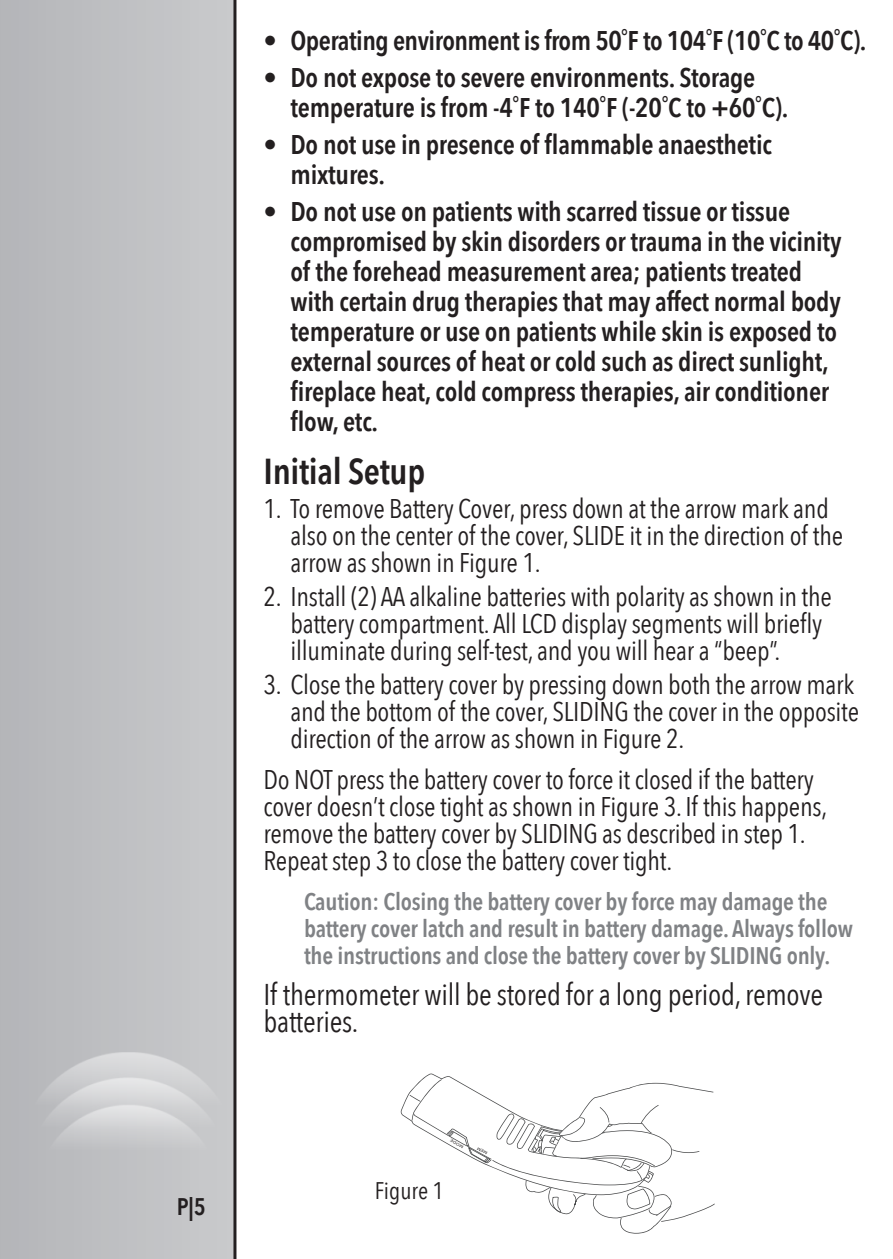
<style>
.page{position:relative;width:893px;height:1259px;background:#fff}
.page>*{position:absolute;margin:0;border:0;box-sizing:border-box;transform-origin:0 0}
.t1{font:600 36px "Avenir Next Condensed";letter-spacing:-.01em;color:#231f20}
.t2{font:30px/27px "Avenir Next Condensed";letter-spacing:-.01em;color:#231f20}
.t3{font:27px/27px "Avenir Next Condensed";letter-spacing:-.01em;color:#231f20}
.t4{font:600 27px/30px "Avenir Next Condensed";letter-spacing:-.01em;color:#231f20}
.t5{font:600 24px/27px "Avenir Next Condensed";letter-spacing:-.01em;color:#808285}
.t6{font:24px "Avenir Next Condensed";color:#231f20}
.t7{font:600 24px "Avenir Next Condensed";color:#231f20}
.t8{font:3.9px "Arial";color:#231f20;scale:1.2 1}
</style>
<div class="page">
<div style="left:0;top:0;width:235px;height:1259px;background:#bebfc1"></div>
<hr style="left:233px;top:0;width:3px;height:1259px;background:#231f20">
<img style="left:55px;top:1041px;width:182px;height:191px">
<svg style="left:400px;top:1073px;width:315px;height:160px"></svg>
<p class="t7" style="left:177px;top:1186px;width:31px">P|5</p>
<p class="t4" style="left:264px;top:24px;width:604px">• Operating environment is from 50˚F to 104˚F (10˚C to 40˚C).</p>
<p class="t4" style="left:291px;top:61px;width:499px;text-indent:-27px">• Do not expose to severe environments. Storage temperature is from -4˚F to 140˚F (-20˚C to +60˚C).</p>
<p class="t4" style="left:291px;top:128px;width:483px;text-indent:-27px">• Do not use in presence of flammable anaesthetic mixtures.</p>
<p class="t4" style="left:291px;top:195px;width:552px;text-indent:-27px">• Do not use on patients with scarred tissue or tissue compromised by skin disorders or trauma in the vicinity of the forehead measurement area; patients treated with certain drug therapies that may affect normal body temperature or use on patients while skin is exposed to external sources of heat or cold such as direct sunlight, fireplace heat, cold compress therapies, air conditioner flow, etc.</p>
<p class="t1" style="left:264px;top:440px;width:163px">Initial Setup</p>
<p class="t3" style="left:291px;top:494px;width:554px;text-indent:-27px">1. To remove Battery Cover, press down at the arrow mark and also on the center of the cover, SLIDE it in the direction of the arrow as shown in Figure 1.</p>
<p class="t3" style="left:291px;top:582px;width:543px;text-indent:-27px">2. Install (2) AA alkaline batteries with polarity as shown in the battery compartment. All LCD display segments will briefly illuminate during self-test, and you will hear a “beep”.</p>
<p class="t3" style="left:291px;top:670px;width:570px;text-indent:-27px">3. Close the battery cover by pressing down both the arrow mark and the bottom of the cover, SLIDING the cover in the opposite direction of the arrow as shown in Figure 2.</p>
<p class="t3" style="left:264px;top:764px;width:565px">Do NOT press the battery cover to force it closed if the battery cover doesn’t close tight as shown in Figure 3. If this happens, remove the battery cover by SLIDING as described in step 1.<br>Repeat step 3 to close the battery cover tight.</p>
<p class="t5" style="left:304px;top:888px;width:550px">Caution: Closing the battery cover by force may damage the battery cover latch and result in battery damage. Always follow the instructions and close the battery cover by SLIDING only.</p>
<p class="t2" style="left:264px;top:979px;width:561px">If thermometer will be stored for a long period, remove batteries.</p>
<p class="t8" style="left:462px;top:1149px;width:14px;rotate:-150deg">MODE</p>
<p class="t6" style="left:375px;top:1170px;width:71px">Figure 1</p>
</div>
